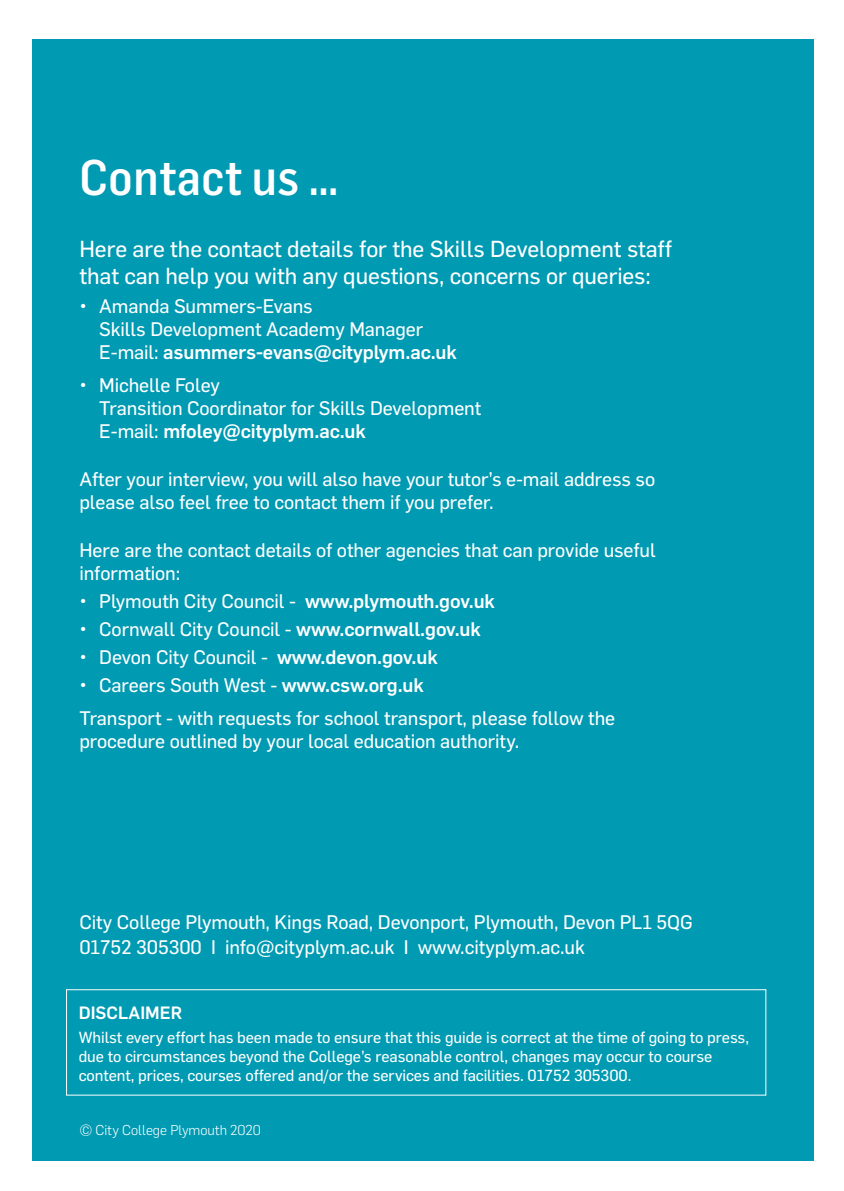
<style>
.page{position:relative;width:844px;height:1191px;background:#fff}
.page>*{position:absolute;margin:0;border:0;box-sizing:border-box;transform-origin:0 0}
.t1{font:500 49px "Flama Semicondensed";color:#fff}
.t2{font:22.75px/27.3px "Flama Basic";letter-spacing:-.005em;color:#fff}
.t3{font:19.25px/23.1px "Flama Basic";letter-spacing:-.005em;color:#fff}
.t4{font:500 17.5px "Flama";color:#fff}
.t5{font:15.75px/19.2px "Flama Basic";letter-spacing:-.005em;color:#fff}
.t6{font:300 14px "Flama";letter-spacing:-.005em;color:#fff}
.s1{font-family:"Flama";font-weight:500}
</style>
<div class="page">
<div style="left:32px;top:40px;width:782px;height:1121px;background:#009ab2"></div>
<h1 class="t1" style="left:79px;top:146px;width:261px">Contact us …</h1>
<p class="t2" style="left:79px;top:234px;width:594px">Here are the contact details for the Skills Development staff that can help you with any questions, concerns or queries:</p>
<p class="t3" style="left:99px;top:293px;width:359px;text-indent:-20px">• Amanda Summers-Evans<br>Skills Development Academy Manager<br>E-mail: <span class="s1">asummers-evans@cityplym.ac.uk</span></p>
<p class="t3" style="left:99px;top:372px;width:383px;text-indent:-20px">• Michelle Foley<br>Transition Coordinator for Skills Development<br>E-mail: <span class="s1">mfoley@cityplym.ac.uk</span></p>
<p class="t3" style="left:79px;top:466px;width:577px">After your interview, you will also have your tutor’s e-mail address so please also feel free to contact them if you prefer.</p>
<p class="t3" style="left:79px;top:537px;width:577px">Here are the contact details of other agencies that can provide useful information:</p>
<p class="t3" style="left:79px;top:588px;width:417px">• Plymouth City Council - <span class="s1">www.plymouth.gov.uk</span></p>
<p class="t3" style="left:79px;top:616px;width:403px">• Cornwall City Council - <span class="s1">www.cornwall.gov.uk</span></p>
<p class="t3" style="left:79px;top:644px;width:360px">• Devon City Council - <span class="s1">www.devon.gov.uk</span></p>
<p class="t3" style="left:79px;top:673px;width:346px">• Careers South West - <span class="s1">www.csw.org.uk</span></p>
<p class="t3" style="left:79px;top:706px;width:537px">Transport - with requests for school transport, please follow the procedure outlined by your local education authority.</p>
<p class="t3" style="left:79px;top:909px;width:614px;line-height:24.5px">City College Plymouth, Kings Road, Devonport, Plymouth, Devon PL1 5QG<br>01752 305300 I info@cityplym.ac.uk I www.cityplym.ac.uk</p>
<p class="t4" style="left:79px;top:999px;width:105px">DISCLAIMER</p>
<p class="t5" style="left:79px;top:1026px;width:671px">Whilst every effort has been made to ensure that this guide is correct at the time of going to press, due to circumstances beyond the College’s reasonable control, changes may occur to course content, prices, courses offered and/or the services and facilities. 01752 305300.</p>
<p class="t6" style="left:79px;top:1120px;width:183px">© City College Plymouth 2020</p>
</div>
